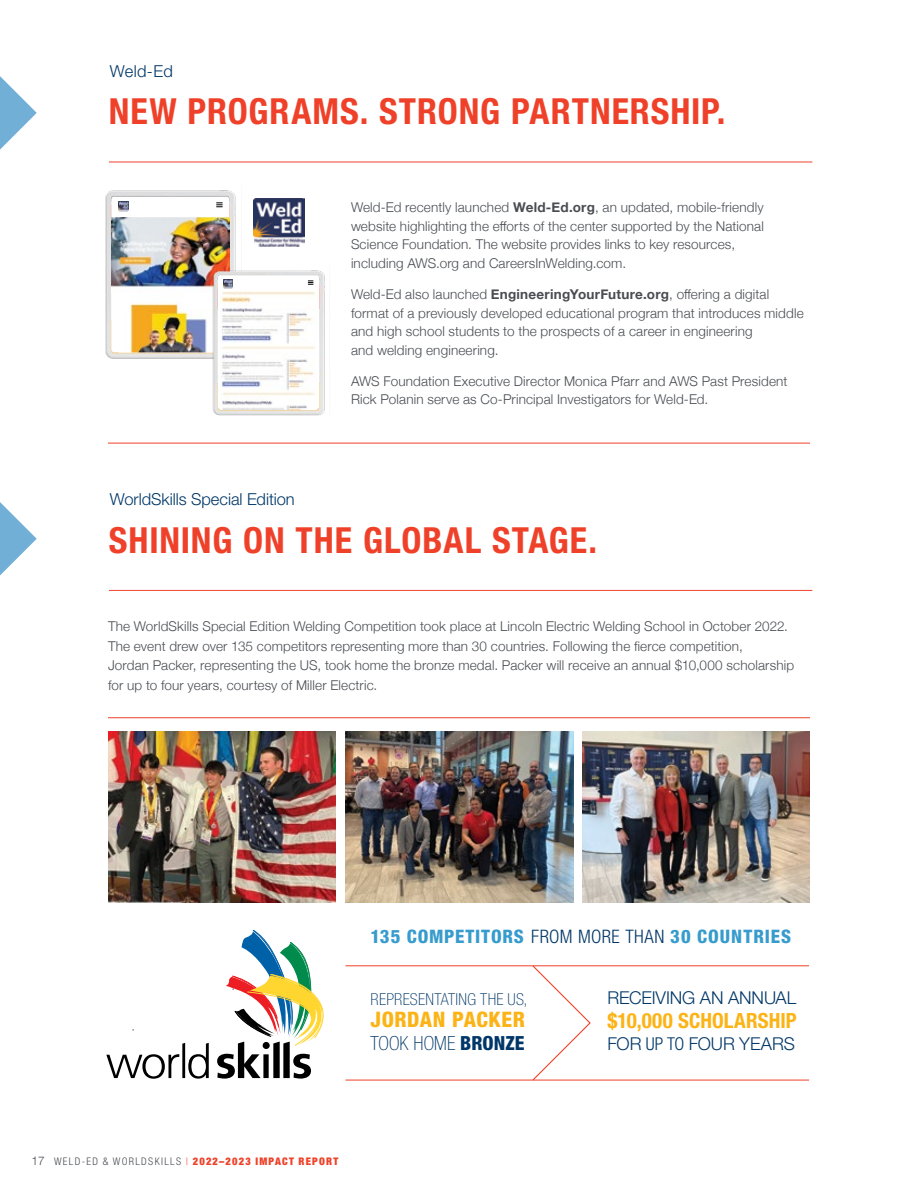
<style>
.page{position:relative;width:918px;height:1188px;background:#fff}
.page>*{position:absolute;margin:0;border:0;box-sizing:border-box;transform-origin:0 0}
.t1{font:700 condensed 36px "Helvetica Neue LT Std";letter-spacing:.025em;color:#ef4129}
.t2{font:800 condensed 21.3px "Helvetica Neue LT Std";letter-spacing:.025em;color:#fcb316}
.t3{font:700 condensed 21px "Helvetica Neue LT Std";letter-spacing:.005em;color:#fcb316}
.t4{font:100 condensed 19.5px "Helvetica Neue LT Std";letter-spacing:.005em;color:#003768}
.t5{font:800 condensed 18.6px "Helvetica Neue LT Std";letter-spacing:.05em;color:#379ccd}
.t6{font:300 17.7px "Helvetica Neue LT Std";letter-spacing:-.005em;color:#003768}
.t7{font:300 16.5px "Helvetica Neue LT Std";letter-spacing:-.005em;color:#003768}
.t8{font:100 condensed 16.5px "Helvetica Neue LT Std";letter-spacing:.015em;color:#003768}
.t9{font:300 13.5px/18.8px "Helvetica Neue";letter-spacing:.01em;color:#494d52}
.t10{font:300 12px "Helvetica Neue";color:#494d52}
.t11{font:900 condensed 10.5px "Helvetica Neue LT Std";letter-spacing:.11em;color:#ef4129}
.s1{font-weight:700}
.s2{font-weight:300;color:#003768}
.s3{font-weight:800}
.s4{font-stretch:condensed}
.s5{font-weight:300;color:#494d52}
.s6{font-weight:300}
</style>
<div class="page">
<svg style="left:531px;top:966px;width:61px;height:114px"></svg>
<hr style="left:345px;top:965px;width:464px;height:1px;background:#ef4129">
<hr style="left:345px;top:1080px;width:464px;height:1px;background:#ef4129">
<hr style="left:109px;top:162px;width:703px;height:1px;background:#ef4129">
<hr style="left:109px;top:590px;width:703px;height:1px;background:#ef4129">
<svg style="left:0;top:76px;width:37px;height:74px"></svg>
<svg style="left:0;top:502px;width:37px;height:73px"></svg>
<hr style="left:108px;top:443px;width:702px;height:1px;background:#ef4129">
<hr style="left:108px;top:717px;width:702px;height:1px;background:#ef4129">
<img style="left:108px;top:731px;width:228px;height:171px">
<img style="left:345px;top:731px;width:228px;height:171px">
<img style="left:582px;top:731px;width:228px;height:171px">
<svg style="left:106px;top:1043px;width:103px;height:36px"></svg>
<svg style="left:217px;top:930px;width:107px;height:149px"></svg>
<img style="left:254px;top:199px;width:50px;height:48px">
<img style="left:105px;top:190px;width:131px;height:169px">
<div style="left:111px;top:196px;width:118px;height:156px;background:#fff;border-radius:3px"></div>
<img style="left:130px;top:303px;width:75px;height:49px">
<img style="left:111px;top:218px;width:118px;height:69px">
<svg style="left:216px;top:203px;width:7px;height:5px"></svg>
<svg style="left:118px;top:202px;width:11px;height:9px"></svg>
<img style="left:205px;top:266px;width:120px;height:150px">
<div style="left:218px;top:275px;width:101px;height:134px;background:#fff;border-radius:3px"></div>
<img style="left:221px;top:292px;width:95px;height:117px">
<svg style="left:308px;top:281px;width:5px;height:4px"></svg>
<svg style="left:224px;top:280px;width:9px;height:8px"></svg>
<p class="t7" style="left:110px;top:61px;width:64px">Weld-Ed</p>
<h1 class="t1" style="left:109px;top:90px;width:618px">NEW PROGRAMS. STRONG PARTNERSHIP.</h1>
<p class="t7" style="left:110px;top:489px;width:186px">WorldSkills Special Edition</p>
<p class="t9" style="left:351px;top:197px;width:414px">Weld-Ed recently launched <span class="s1">Weld-Ed.org</span>, an updated, mobile-friendly website highlighting the efforts of the center supported by the National Science Foundation. The website provides links to key resources, including AWS.org and CareersInWelding.com.</p>
<p class="t9" style="left:351px;top:284px;width:454px">Weld-Ed also launched <span class="s1">EngineeringYourFuture.org</span>, offering a digital format of a previously developed educational program that introduces middle and high school students to the prospects of a career in engineering<br>and welding engineering.</p>
<p class="t9" style="left:351px;top:370px;width:438px">AWS Foundation Executive Director Monica Pfarr and AWS Past President<br>Rick Polanin serve as Co-Principal Investigators for Weld-Ed.</p>
<h1 class="t1" style="left:109px;top:518px;width:490px">SHINING ON THE GLOBAL STAGE.</h1>
<p class="t9" style="left:108px;top:616px;width:688px;line-height:19.5px">The WorldSkills Special Edition Welding Competition took place at Lincoln Electric Welding School in October 2022.<br>The event drew over 135 competitors representing more than 30 countries. Following the fierce competition,<br>Jordan Packer, representing the US, took home the bronze medal. Packer will receive an annual $10,000 scholarship for up to four years, courtesy of Miller Electric.</p>
<h3 class="t5" style="left:371px;top:924px;width:422px">135 COMPETITORS <span class="s2">FROM MORE THAN</span> 30 COUNTRIES</h3>
<p class="t8" style="left:371px;top:989px;width:159px">REPRESENTATING THE US,</p>
<h2 class="t2" style="left:371px;top:1007px;width:156px">JORDAN PACKER</h2>
<h3 class="t4" style="left:371px;top:1032px;width:156px">TOOK HOME <span class="s3">BRONZE</span></h3>
<h3 class="t6" style="left:607px;top:987px;width:190px">RECEIVING AN ANNUAL</h3>
<h3 class="t3" style="left:607px;top:1008px;width:191px">$10,000 SCHOLARSHIP</h3>
<h3 class="t6" style="left:607px;top:1033px;width:189px">FOR <span class="s4">UP TO</span> FOUR YEARS</h3>
<p class="t10" style="left:32px;top:1151px;width:15px">17</p>
<p class="t11" style="left:54px;top:1155px;width:286px"><span class="s5">WELD-ED &amp; WORLDSKILLS</span> <span class="s6">|</span> 2022–2023 IMPACT REPORT</p>
</div>
